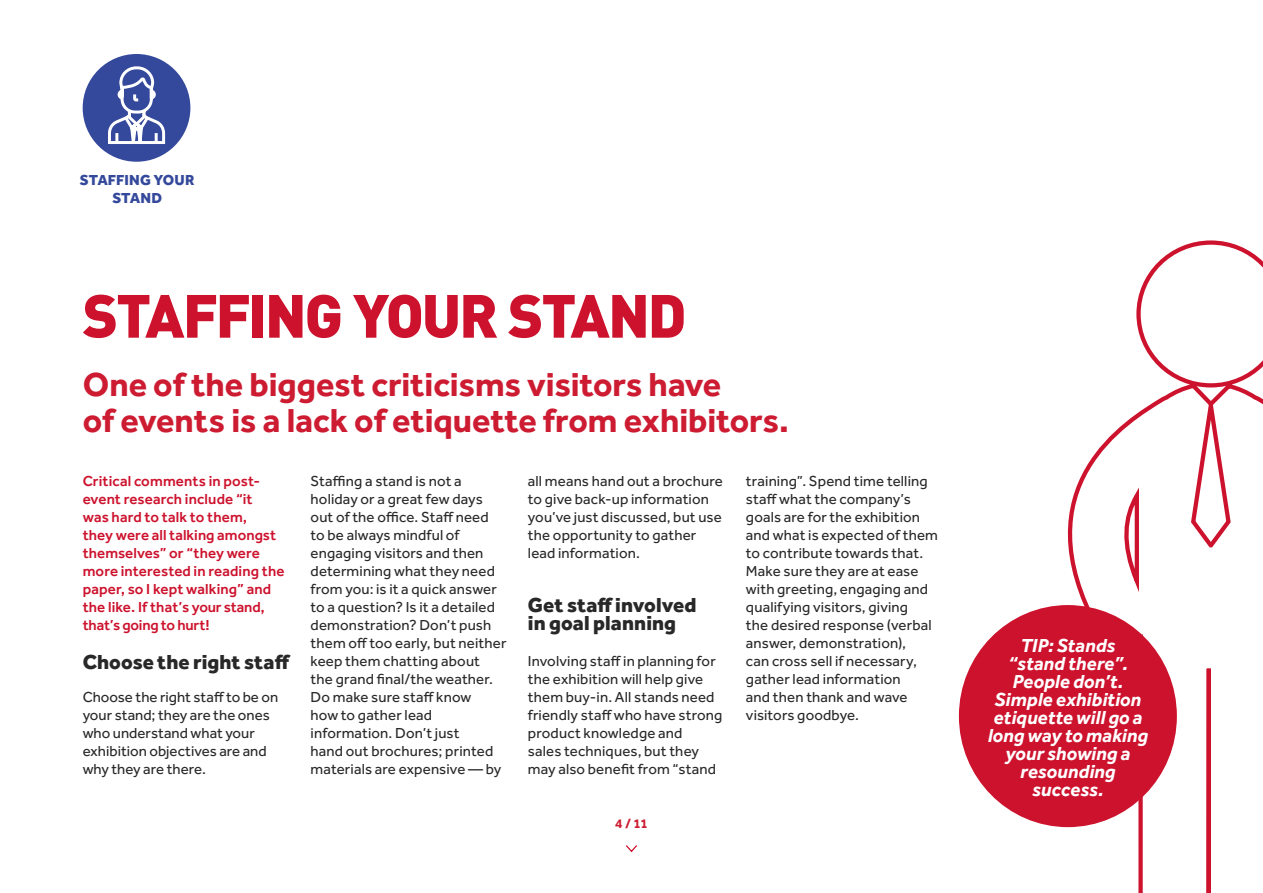
<style>
.page{position:relative;width:1263px;height:893px;background:#fff}
.page>*{position:absolute;margin:0;border:0;box-sizing:border-box;transform-origin:0 0}
.t1{font:900 60px "DIN";letter-spacing:-.04em;color:#cd122d}
.t2{font:700 34.35px/36px "Effra";letter-spacing:-.005em;color:#cd1c32}
.t3{font:800 21px/18px "Effra";letter-spacing:.005em;color:#292829}
.t4{font:italic 700 19.5px/18px "Effra";color:#fff;text-align:center}
.t5{font:15px/18px "Effra";letter-spacing:.01em;color:#292829}
.t6{font:500 15px/18px "Effra";letter-spacing:.01em;color:#cd122d}
.t7{font:800 15px/18px "Effra";letter-spacing:.01em;color:#34499b;text-align:center}
.t8{font:700 13.5px "Effra";color:#cd1c32}
</style>
<div class="page">
<svg style="left:1019px;top:240px;width:244px;height:653px"></svg>
<svg style="left:626px;top:845px;width:11px;height:8px"></svg>
<div style="left:959px;top:605px;width:218px;height:222px;background:#cd122d;border-radius:50%"></div>
<div style="left:83px;top:54px;width:107px;height:108px;background:#34499b;border-radius:50%"></div>
<svg style="left:108px;top:66px;width:58px;height:78px"></svg>
<p class="t7" style="left:80px;top:170px;width:116px">STAFFING YOUR<br>STAND</p>
<h1 class="t1" style="left:83px;top:276px;width:605px">STAFFING YOUR STAND</h1>
<h2 class="t2" style="left:83px;top:366px;width:708px">One of the biggest criticisms visitors have<br>of events is a lack of etiquette from exhibitors.</h2>
<p class="t5" style="left:311px;top:472px;width:197px">Staffing a stand is not a holiday or a great few days out of the office. Staff need to be always mindful of engaging visitors and then determining what they need from you: is it a quick answer to a question? Is it a detailed demonstration? Don’t push them off too early, but neither keep them chatting about<br>the grand final/the weather.<br>Do make sure staff know<br>how to gather lead information. Don’t just<br>hand out brochures; printed materials are expensive — by</p>
<p class="t5" style="left:746px;top:472px;width:194px">training”. Spend time telling staff what the company’s goals are for the exhibition and what is expected of them to contribute towards that.<br>Make sure they are at ease with greeting, engaging and qualifying visitors, giving<br>the desired response (verbal answer, demonstration),<br>can cross sell if necessary, gather lead information<br>and then thank and wave visitors goodbye.</p>
<p class="t6" style="left:83px;top:472px;width:203px">Critical comments in post&shy;event research include “it<br>was hard to talk to them,<br>they were all talking amongst themselves” or “they were more interested in reading the paper, so I kept walking” and the like. If that’s your stand, that’s going to hurt!</p>
<h3 class="t3" style="left:83px;top:652px;width:209px">Choose the right staff</h3>
<p class="t5" style="left:83px;top:688px;width:197px">Choose the right staff to be on your stand; they are the ones who understand what your exhibition objectives are and why they are there.</p>
<p class="t5" style="left:528px;top:472px;width:196px">all means hand out a brochure to give back-up information you’ve just discussed, but use the opportunity to gather lead information.</p>
<h3 class="t3" style="left:528px;top:595px;width:170px">Get staff involved in goal planning</h3>
<p class="t5" style="left:528px;top:652px;width:196px">Involving staff in planning for the exhibition will help give them buy-in. All stands need friendly staff who have strong product knowledge and<br>sales techniques, but they may also benefit from “stand</p>
<p class="t8" style="left:615px;top:815px;width:34px">4 / 11</p>
<h3 class="t4" style="left:988px;top:636px;width:162px">TIP: Stands<br>“stand there”.<br>People don’t.<br>Simple exhibition etiquette will go a long way to making your showing a resounding success.</h3>
</div>
